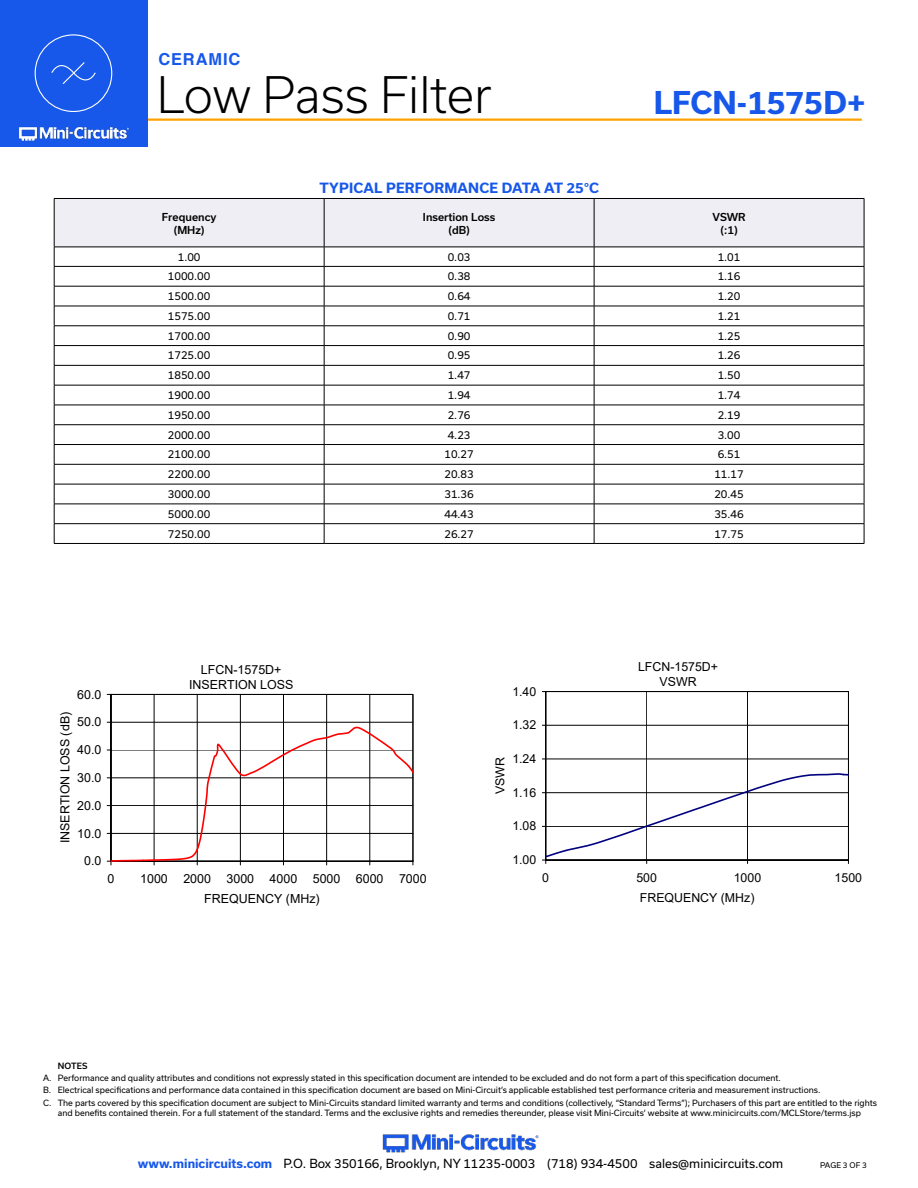
<style>
.page{position:relative;width:918px;height:1188px;background:#fff}
.page>*{position:absolute;margin:0;border:0;box-sizing:border-box;transform-origin:0 0}
.t1{font:300 48px "Usual";color:#000}
.t2{font:700 30px "Usual";letter-spacing:-.005em;color:#1758ea}
.t3{font:700 16.5px "Helvetica";letter-spacing:.05em;color:#1758ea}
.t4{font:700 13.5px "Usual";letter-spacing:.015em;color:#1758ea}
.t5{font:12.45px/14.9px "Arial";color:#000;text-align:center}
.t6{font:12.3px/14.7px "Arial";color:#000;text-align:center}
.t7{font:12px "Usual";color:#000}
.t8{font:10.5px "Usual";color:#000}
.t9{font:500 10.5px/12.6px "Usual";color:#000;text-align:center}
.t10{font:8.25px/12.1px "Usual";color:#000}
.t11{font:500 8.25px "Usual";letter-spacing:.015em;color:#000}
.t12{font:7.5px "Usual";color:#000}
.s1{font-weight:700;color:#1758ea}
</style>
<div class="page">
<img style="left:382px;top:1134px;width:157px;height:19px">
<hr style="left:129px;top:118px;width:733px;height:3px;background:#ffa200">
<div style="left:0;top:0;width:147px;height:147px;background:#1758ea"></div>
<img style="left:19px;top:126px;width:110px;height:15px">
<div style="left:35px;top:34px;width:77px;height:78px;border:1px solid #fff;border-radius:50%"></div>
<svg style="left:51px;top:62px;width:45px;height:22px"></svg>
<svg style="left:54px;top:198px;width:811px;height:345px"></svg>
<hr style="left:54px;top:543px;width:270px;height:1px;background:#000">
<hr style="left:324px;top:543px;width:270px;height:1px;background:#000">
<hr style="left:594px;top:543px;width:270px;height:1px;background:#000">
<hr style="left:413px;top:694px;width:1px;height:167px;background:#000">
<svg style="left:107px;top:694px;width:306px;height:171px"></svg>
<svg style="left:111px;top:726px;width:302px;height:136px"></svg>
<svg style="left:542px;top:692px;width:307px;height:172px"></svg>
<svg style="left:546px;top:772px;width:303px;height:86px"></svg>
<h3 class="t3" style="left:158px;top:49px;width:83px">CERAMIC</h3>
<h1 class="t1" style="left:157px;top:68px;width:336px">Low Pass Filter</h1>
<h3 class="t4" style="left:320px;top:182px;width:281px">TYPICAL PERFORMANCE DATA AT 25°C</h3>
<h2 class="t2" style="left:654px;top:86px;width:213px">LFCN-1575D+</h2>
<h3 class="t5" style="left:77px;top:688px;width:26px">60.0</h3>
<h3 class="t5" style="left:59px;top:843px;width:133px;rotate:-90deg">INSERTION LOSS (dB)</h3>
<h3 class="t5" style="left:77px;top:716px;width:26px">50.0</h3>
<h3 class="t5" style="left:77px;top:744px;width:26px">40.0</h3>
<h3 class="t5" style="left:77px;top:771px;width:26px">30.0</h3>
<h3 class="t5" style="left:77px;top:799px;width:26px">20.0</h3>
<h3 class="t5" style="left:77px;top:827px;width:26px">10.0</h3>
<h3 class="t5" style="left:84px;top:855px;width:19px">0.0</h3>
<p class="t9" style="left:162px;top:212px;width:56px">Frequency (MHz)</p>
<p class="t9" style="left:423px;top:212px;width:74px">Insertion Loss (dB)</p>
<p class="t9" style="left:712px;top:212px;width:35px">VSWR (:1)</p>
<p class="t8" style="left:178px;top:252px;width:24px">1.00</p>
<p class="t8" style="left:448px;top:252px;width:24px">0.03</p>
<p class="t8" style="left:718px;top:252px;width:24px">1.01</p>
<p class="t8" style="left:168px;top:271px;width:44px">1000.00</p>
<p class="t8" style="left:448px;top:271px;width:24px">0.38</p>
<p class="t8" style="left:718px;top:271px;width:24px">1.16</p>
<p class="t8" style="left:168px;top:291px;width:44px">1500.00</p>
<p class="t8" style="left:448px;top:291px;width:24px">0.64</p>
<p class="t8" style="left:718px;top:291px;width:24px">1.20</p>
<p class="t8" style="left:168px;top:311px;width:44px">1575.00</p>
<p class="t8" style="left:448px;top:311px;width:24px">0.71</p>
<p class="t8" style="left:718px;top:311px;width:24px">1.21</p>
<p class="t8" style="left:168px;top:331px;width:44px">1700.00</p>
<p class="t8" style="left:448px;top:331px;width:24px">0.90</p>
<p class="t8" style="left:718px;top:331px;width:24px">1.25</p>
<p class="t8" style="left:168px;top:350px;width:44px">1725.00</p>
<p class="t8" style="left:448px;top:350px;width:24px">0.95</p>
<p class="t8" style="left:718px;top:350px;width:24px">1.26</p>
<p class="t8" style="left:168px;top:370px;width:44px">1850.00</p>
<p class="t8" style="left:448px;top:370px;width:24px">1.47</p>
<p class="t8" style="left:718px;top:370px;width:24px">1.50</p>
<p class="t8" style="left:168px;top:390px;width:44px">1900.00</p>
<p class="t8" style="left:448px;top:390px;width:24px">1.94</p>
<p class="t8" style="left:718px;top:390px;width:24px">1.74</p>
<p class="t8" style="left:168px;top:410px;width:44px">1950.00</p>
<p class="t8" style="left:448px;top:410px;width:24px">2.76</p>
<p class="t8" style="left:718px;top:410px;width:24px">2.19</p>
<p class="t8" style="left:168px;top:429px;width:44px">2000.00</p>
<p class="t8" style="left:448px;top:429px;width:24px">4.23</p>
<p class="t8" style="left:718px;top:429px;width:24px">3.00</p>
<p class="t8" style="left:168px;top:449px;width:44px">2100.00</p>
<p class="t8" style="left:444px;top:449px;width:31px">10.27</p>
<p class="t8" style="left:718px;top:449px;width:24px">6.51</p>
<p class="t8" style="left:168px;top:469px;width:44px">2200.00</p>
<p class="t8" style="left:444px;top:469px;width:31px">20.83</p>
<p class="t8" style="left:714px;top:469px;width:31px">11.17</p>
<p class="t8" style="left:168px;top:489px;width:44px">3000.00</p>
<p class="t8" style="left:444px;top:489px;width:31px">31.36</p>
<p class="t8" style="left:714px;top:489px;width:31px">20.45</p>
<p class="t8" style="left:168px;top:509px;width:44px">5000.00</p>
<p class="t8" style="left:444px;top:509px;width:31px">44.43</p>
<p class="t8" style="left:714px;top:509px;width:31px">35.46</p>
<p class="t8" style="left:168px;top:528px;width:44px">7250.00</p>
<p class="t8" style="left:444px;top:528px;width:31px">26.27</p>
<p class="t8" style="left:714px;top:528px;width:31px">17.75</p>
<h3 class="t5" style="left:189px;top:663px;width:106px">LFCN-1575D+<br>INSERTION LOSS</h3>
<h3 class="t6" style="left:512px;top:685px;width:26px">1.40</h3>
<h3 class="t6" style="left:512px;top:719px;width:26px">1.32</h3>
<h3 class="t6" style="left:494px;top:794px;width:39px;rotate:-90deg">VSWR</h3>
<h3 class="t6" style="left:512px;top:753px;width:26px">1.24</h3>
<h3 class="t6" style="left:512px;top:786px;width:26px">1.16</h3>
<h3 class="t6" style="left:512px;top:820px;width:26px">1.08</h3>
<h3 class="t6" style="left:512px;top:854px;width:26px">1.00</h3>
<h3 class="t6" style="left:638px;top:661px;width:81px">LFCN-1575D+<br>VSWR</h3>
<h3 class="t5" style="left:108px;top:872px;width:8px">0</h3>
<h3 class="t5" style="left:204px;top:870px;width:224px;line-height:20.2px;text-align:left;text-indent:-64px">1000 2000 3000 4000 5000 6000 7000<br>FREQUENCY (MHz)</h3>
<h3 class="t6" style="left:542px;top:871px;width:8px">0</h3>
<h3 class="t6" style="left:636px;top:871px;width:22px">500</h3>
<h3 class="t6" style="left:734px;top:871px;width:29px">1000</h3>
<h3 class="t6" style="left:835px;top:871px;width:29px">1500</h3>
<h3 class="t6" style="left:640px;top:891px;width:116px">FREQUENCY (MHz)</h3>
<p class="t11" style="left:58px;top:1061px;width:31px">NOTES</p>
<p class="t10" style="left:43px;top:1073px;width:835px">A. Performance and quality attributes and conditions not expressly stated in this specification document are intended to be excluded and do not form a part of this specification document.<br>B. Electrical specifications and performance data contained in this specification document are based on Mini-Circuit’s applicable established test performance criteria and measurement instructions.<br>C. The parts covered by this specification document are subject to Mini-Circuits standard limited warranty and terms and conditions (collectively, “Standard Terms”); Purchasers of this part are entitled to the rights</p>
<p class="t10" style="left:58px;top:1107px;width:805px">and benefits contained therein. For a full statement of the standard. Terms and the exclusive rights and remedies thereunder, please visit Mini-Circuits’ website at www.minicircuits.com/MCLStore/terms.jsp</p>
<h3 class="t7" style="left:138px;top:1159px;width:647px"><span class="s1">www.minicircuits.com</span> P.O. Box 350166, Brooklyn, NY 11235-0003 (718) 934-4500 sales@minicircuits.com</h3>
<p class="t12" style="left:820px;top:1162px;width:48px">PAGE 3 OF 3</p>
</div>
